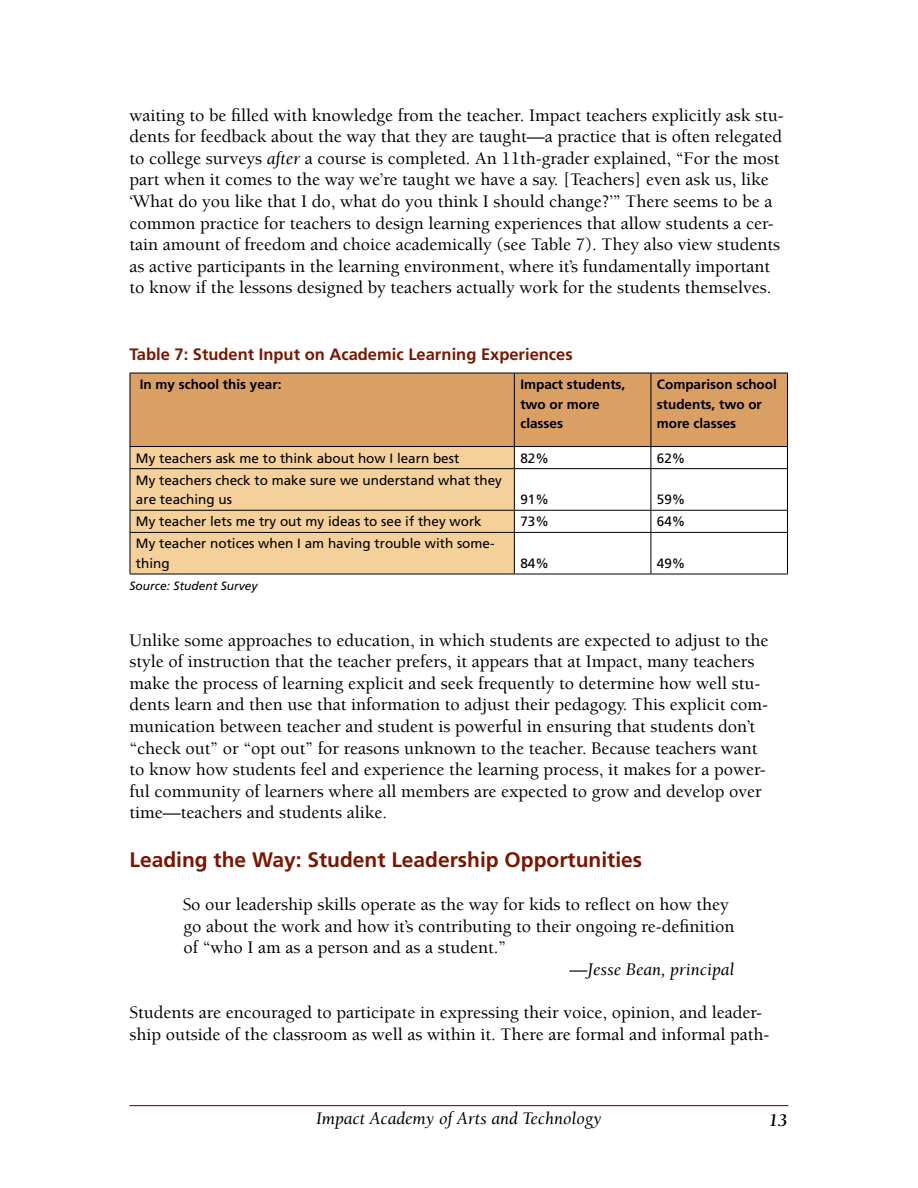
<style>
.page{position:relative;width:918px;height:1188px;background:#fff}
.page>*{position:absolute;margin:0;border:0;box-sizing:border-box;transform-origin:0 0}
.t1{font:700 21px "Frutiger LT Std";color:#7a1600}
.t2{font:500 18px/21.6px "Berkeley LT";color:#000}
.t3{font:italic 18px "Berkeley LT";color:#000}
.t4{font:italic 700 18px "Berkeley LT";color:#000}
.t5{font:700 16.5px "Frutiger LT Std";color:#7a1600}
.t6{font:13.5px/19.5px "Frutiger LT Std";color:#000}
.t7{font:700 13.5px/19.5px "Frutiger LT Std";color:#000}
.t8{font:italic 12px "Frutiger LT Std";color:#000}
.s1{font-weight:400;font-style:italic}
</style>
<div class="page">
<hr style="left:130px;top:1105px;width:658px;height:1px;background:#7a1600">
<div style="left:131px;top:374px;width:656px;height:72px;background:#da9f62"></div>
<div style="left:131px;top:447px;width:383px;height:127px;background:#f4d09b"></div>
<hr style="left:130px;top:373px;width:384px;height:1px;background:#000">
<hr style="left:130px;top:373px;width:1px;height:73px;background:#000">
<hr style="left:514px;top:373px;width:137px;height:1px;background:#000">
<hr style="left:514px;top:373px;width:1px;height:73px;background:#000">
<hr style="left:651px;top:373px;width:137px;height:1px;background:#000">
<hr style="left:651px;top:373px;width:1px;height:73px;background:#000">
<hr style="left:787px;top:373px;width:1px;height:73px;background:#000">
<hr style="left:130px;top:446px;width:384px;height:1px;background:#000">
<svg style="left:130px;top:447px;width:1px;height:21px"></svg>
<hr style="left:514px;top:446px;width:137px;height:1px;background:#000">
<svg style="left:514px;top:447px;width:1px;height:21px"></svg>
<hr style="left:651px;top:446px;width:137px;height:1px;background:#000">
<svg style="left:651px;top:447px;width:1px;height:21px"></svg>
<svg style="left:787px;top:447px;width:1px;height:21px"></svg>
<hr style="left:130px;top:468px;width:384px;height:1px;background:#000">
<hr style="left:130px;top:469px;width:1px;height:41px;background:#000">
<hr style="left:514px;top:468px;width:137px;height:1px;background:#000">
<hr style="left:514px;top:469px;width:1px;height:41px;background:#000">
<hr style="left:651px;top:468px;width:137px;height:1px;background:#000">
<hr style="left:651px;top:469px;width:1px;height:41px;background:#000">
<hr style="left:787px;top:469px;width:1px;height:41px;background:#000">
<hr style="left:130px;top:510px;width:384px;height:1px;background:#000">
<svg style="left:130px;top:511px;width:1px;height:21px"></svg>
<hr style="left:514px;top:510px;width:137px;height:1px;background:#000">
<svg style="left:514px;top:511px;width:1px;height:21px"></svg>
<hr style="left:651px;top:510px;width:137px;height:1px;background:#000">
<svg style="left:651px;top:511px;width:1px;height:21px"></svg>
<svg style="left:787px;top:511px;width:1px;height:21px"></svg>
<hr style="left:130px;top:532px;width:384px;height:1px;background:#000">
<hr style="left:130px;top:533px;width:1px;height:41px;background:#000">
<hr style="left:514px;top:532px;width:137px;height:1px;background:#000">
<hr style="left:514px;top:533px;width:1px;height:41px;background:#000">
<hr style="left:651px;top:532px;width:137px;height:1px;background:#000">
<hr style="left:651px;top:533px;width:1px;height:41px;background:#000">
<hr style="left:787px;top:533px;width:1px;height:41px;background:#000">
<hr style="left:130px;top:574px;width:384px;height:1px;background:#000">
<hr style="left:514px;top:574px;width:137px;height:1px;background:#000">
<hr style="left:651px;top:574px;width:137px;height:1px;background:#000">
<p class="t2" style="left:130px;top:105px;width:656px">waiting to be filled with knowledge from the teacher. Impact teachers explicitly ask stu&shy;dents for feedback about the way that they are taught—a practice that is often relegated to college surveys <span class="s1">after</span> a course is completed. An 11th-grader explained, “For the most part when it comes to the way we’re taught we have a say. [Teachers] even ask us, like ‘What do you like that I do, what do you think I should change?’” There seems to be a common practice for teachers to design learning experiences that allow students a cer&shy;tain amount of freedom and choice academically (see Table 7). They also view students as active participants in the learning environment, where it’s fundamentally important to know if the lessons designed by teachers actually work for the students themselves.</p>
<p class="t5" style="left:130px;top:344px;width:445px">Table 7: Student Input on Academic Learning Experiences</p>
<p class="t7" style="left:140px;top:375px;width:143px">In my school this year:</p>
<p class="t7" style="left:520px;top:375px;width:107px">Impact students, two or more classes</p>
<p class="t7" style="left:657px;top:375px;width:121px">Comparison school students, two or more classes</p>
<p class="t6" style="left:136px;top:448px;width:325px">My teachers ask me to think about how I learn best</p>
<p class="t6" style="left:520px;top:448px;width:30px">82%</p>
<p class="t6" style="left:657px;top:448px;width:30px">62%</p>
<p class="t6" style="left:136px;top:470px;width:368px">My teachers check to make sure we understand what they are teaching us</p>
<p class="t6" style="left:520px;top:490px;width:30px">91%</p>
<p class="t6" style="left:657px;top:490px;width:30px">59%</p>
<p class="t6" style="left:136px;top:512px;width:347px">My teacher lets me try out my ideas to see if they work</p>
<p class="t6" style="left:520px;top:512px;width:30px">73%</p>
<p class="t6" style="left:657px;top:512px;width:30px">64%</p>
<p class="t6" style="left:136px;top:534px;width:360px">My teacher notices when I am having trouble with some&shy;thing</p>
<p class="t6" style="left:520px;top:554px;width:30px">84%</p>
<p class="t6" style="left:657px;top:554px;width:30px">49%</p>
<p class="t8" style="left:130px;top:578px;width:130px">Source: Student Survey</p>
<p class="t2" style="left:130px;top:629px;width:640px">Unlike some approaches to education, in which students are expected to adjust to the style of instruction that the teacher prefers, it appears that at Impact, many teachers make the process of learning explicit and seek frequently to determine how well stu&shy;dents learn and then use that information to adjust their pedagogy. This explicit com&shy;munication between teacher and student is powerful in ensuring that students don’t “check out” or “opt out” for reasons unknown to the teacher. Because teachers want to know how students feel and experience the learning process, it makes for a power&shy;ful community of learners where all members are expected to grow and develop over time—teachers and students alike.</p>
<p class="t1" style="left:130px;top:847px;width:514px">Leading the Way: Student Leadership Opportunities</p>
<p class="t2" style="left:183px;top:894px;width:553px">So our leadership skills operate as the way for kids to reflect on how they go about the work and how it’s contributing to their ongoing re-definition of “who I am as a person and as a student.”</p>
<p class="t3" style="left:570px;top:960px;width:166px">—Jesse Bean, principal</p>
<p class="t2" style="left:130px;top:1002px;width:641px">Students are encouraged to participate in expressing their voice, opinion, and leader&shy;ship outside of the classroom as well as within it. There are formal and informal path-</p>
<p class="t3" style="left:316px;top:1109px;width:287px">Impact Academy of Arts and Technology</p>
<p class="t4" style="left:769px;top:1111px;width:20px">13</p>
</div>
